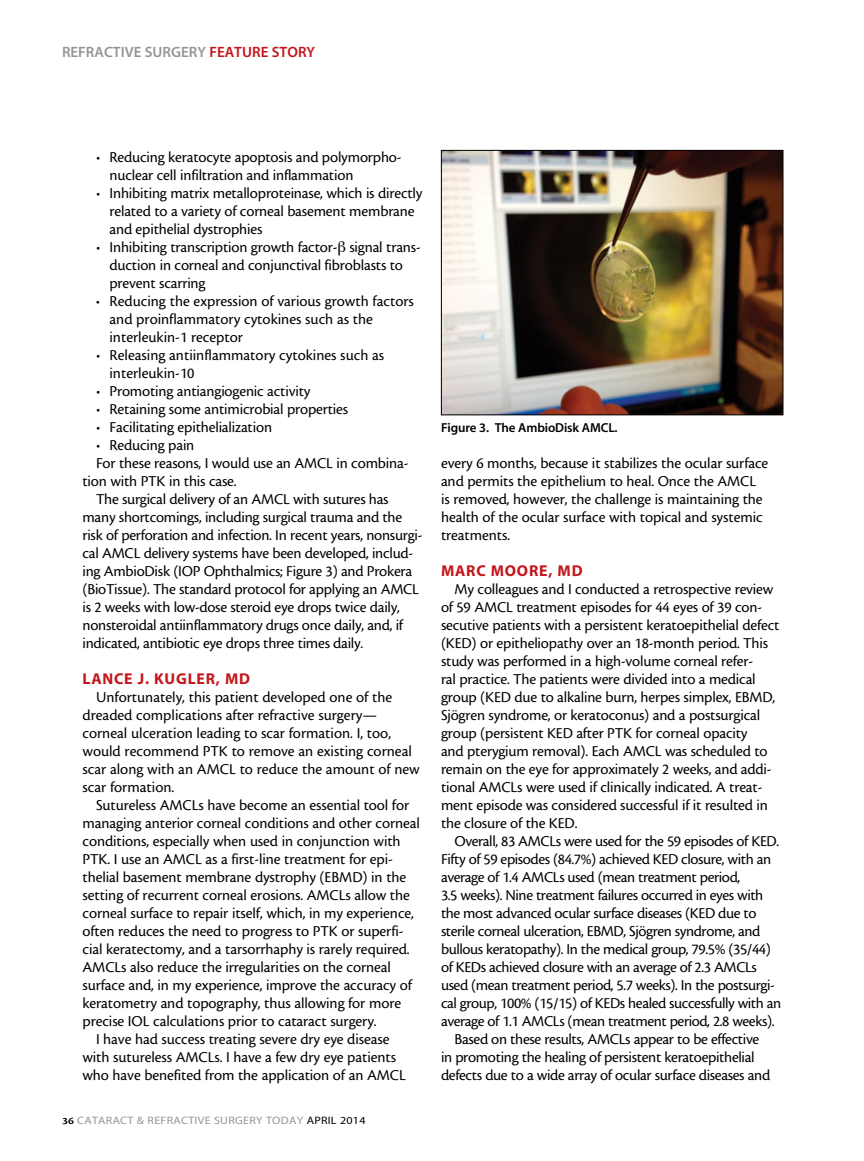
<style>
.page{position:relative;width:864px;height:1161px;background:#fff}
.page>*{position:absolute;margin:0;border:0;box-sizing:border-box;transform-origin:0 0}
.t1{font:15.75px/18px "Cronos MM 408 10";letter-spacing:-.01em;color:#000}
.t2{font:15.75px "Myriad MM 700 600";letter-spacing:.05em;color:#c4161c}
.t3{font:15px "Myriad MM 565 600";color:#939598}
.t4{font:13.05px "Myriad MM 565 600";letter-spacing:-.01em;color:#000}
.t5{font:10.8px "Myriad MM 400 600";letter-spacing:.025em;color:#939598;scale:1.11 1}
.s1{color:#c4161c}
.s2{font-family:"Cronos MM 574 8";font-size:10.2px;color:#000}
.s3{color:#000}
</style>
<div class="page">
<img style="left:443px;top:152px;width:338px;height:261px">
<div style="left:441px;top:150px;width:342px;height:265px;border:1px solid #000"></div>
<p class="t3" style="left:62px;top:45px;width:255px">REFRACTIVE SURGERY <span class="s1">FEATURE STORY</span></p>
<p class="t1" style="left:109px;top:148px;width:294px;text-indent:-13px">• Reducing keratocyte apoptosis and polymorpho&shy;nuclear cell infiltration and inflammation</p>
<p class="t1" style="left:109px;top:184px;width:315px;text-indent:-13px">• Inhibiting matrix metalloproteinase, which is directly related to a variety of corneal basement membrane and epithelial dystrophies</p>
<p class="t1" style="left:109px;top:238px;width:313px;text-indent:-13px">• Inhibiting transcription growth factor- signal trans&shy;duction in corneal and conjunctival fibroblasts to prevent scarring</p>
<p class="t1" style="left:109px;top:292px;width:306px;text-indent:-13px">• Reducing the expression of various growth factors and proinflammatory cytokines such as the interleukin-1 receptor</p>
<p class="t1" style="left:109px;top:346px;width:276px;text-indent:-13px">• Releasing antiinflammatory cytokines such as interleukin-10</p>
<p class="t1" style="left:96px;top:382px;width:216px">• Promoting antiangiogenic activity</p>
<p class="t1" style="left:96px;top:400px;width:254px">• Retaining some antimicrobial properties</p>
<p class="t1" style="left:96px;top:418px;width:178px">• Facilitating epithelialization</p>
<p class="t1" style="left:96px;top:436px;width:100px">• Reducing pain</p>
<p class="t1" style="left:96px;top:454px;width:314px">For these reasons, I would use an AMCL in combina-</p>
<p class="t1" style="left:83px;top:472px;width:156px">tion with PTK in this case.</p>
<p class="t1" style="left:96px;top:490px;width:294px">The surgical delivery of an AMCL with sutures has</p>
<p class="t1" style="left:83px;top:508px;width:321px">many shortcomings, including surgical trauma and the</p>
<p class="t1" style="left:83px;top:526px;width:342px">risk of perforation and infection. In recent years, nonsurgi-</p>
<p class="t1" style="left:83px;top:544px;width:332px">cal AMCL delivery systems have been developed, includ-</p>
<p class="t1" style="left:83px;top:562px;width:331px">ing AmbioDisk (IOP Ophthalmics; Figure 3) and Prokera</p>
<p class="t1" style="left:83px;top:580px;width:338px">(BioTissue). The standard protocol for applying an AMCL</p>
<p class="t1" style="left:83px;top:598px;width:319px">is 2 weeks with low-dose steroid eye drops twice daily,</p>
<p class="t1" style="left:83px;top:616px;width:322px">nonsteroidal antiinflammatory drugs once daily, and, if</p>
<p class="t1" style="left:83px;top:634px;width:282px">indicated, antibiotic eye drops three times daily.</p>
<p class="t2" style="left:83px;top:671px;width:169px">LANCE J. KUGLER, MD</p>
<p class="t1" style="left:83px;top:688px;width:339px;text-indent:13px">Unfortunately, this patient developed one of the dreaded complications after refractive surgery— corneal ulceration leading to scar formation. I, too, would recommend PTK to remove an existing corneal scar along with an AMCL to reduce the amount of new scar formation.</p>
<p class="t1" style="left:96px;top:796px;width:315px">Sutureless AMCLs have become an essential tool for</p>
<p class="t1" style="left:83px;top:815px;width:339px">managing anterior corneal conditions and other corneal</p>
<p class="t1" style="left:83px;top:833px;width:320px">conditions, especially when used in conjunction with</p>
<p class="t1" style="left:83px;top:851px;width:312px">PTK. I use an AMCL as a first-line treatment for epi-</p>
<p class="t1" style="left:83px;top:869px;width:325px">thelial basement membrane dystrophy (EBMD) in the</p>
<p class="t1" style="left:83px;top:887px;width:329px">setting of recurrent corneal erosions. AMCLs allow the</p>
<p class="t1" style="left:83px;top:905px;width:333px">corneal surface to repair itself, which, in my experience,</p>
<p class="t1" style="left:83px;top:923px;width:323px">often reduces the need to progress to PTK or superfi-</p>
<p class="t1" style="left:83px;top:941px;width:329px">cial keratectomy, and a tarsorrhaphy is rarely required.</p>
<p class="t1" style="left:83px;top:959px;width:310px">AMCLs also reduce the irregularities on the corneal</p>
<p class="t1" style="left:83px;top:977px;width:331px">surface and, in my experience, improve the accuracy of</p>
<p class="t1" style="left:83px;top:995px;width:320px">keratometry and topography, thus allowing for more</p>
<p class="t1" style="left:83px;top:1013px;width:296px">precise IOL calculations prior to cataract surgery.</p>
<p class="t1" style="left:96px;top:1031px;width:295px">I have had success treating severe dry eye disease</p>
<p class="t1" style="left:83px;top:1049px;width:315px">with sutureless AMCLs. I have a few dry eye patients</p>
<p class="t1" style="left:83px;top:1067px;width:325px">who have benefited from the application of an AMCL</p>
<p class="t5" style="left:62px;top:1115px;width:275px"><span class="s2">36</span> CATARACT &amp; REFRACTIVE SURGERY TODAY <span class="s3">APRIL 2014</span></p>
<p class="t4" style="left:441px;top:421px;width:178px">FIGURE 3. THE AMBIODISK AMCL.</p>
<p class="t1" style="left:441px;top:455px;width:329px">every 6 months, because it stabilizes the ocular surface and permits the epithelium to heal. Once the AMCL is removed, however, the challenge is maintaining the health of the ocular surface with topical and systemic treatments.</p>
<p class="t2" style="left:441px;top:563px;width:76px">MARC MOORE</p>
<p class="t2" style="left:548px;top:563px;width:36px">, MD</p>
<p class="t1" style="left:441px;top:581px;width:340px;text-indent:13px">My colleagues and I conducted a retrospective review of 59 AMCL treatment episodes for 44 eyes of 39 con&shy;secutive patients with a persistent keratoepithelial defect (KED) or epitheliopathy over an 18-month period. This study was performed in a high-volume corneal refer-<br>ral practice. The patients were divided into a medical group (KED due to alkaline burn, herpes simplex, EBMD, Sjögren syndrome, or keratoconus) and a postsurgical group (persistent KED after PTK for corneal opacity<br>and pterygium removal). Each AMCL was scheduled to remain on the eye for approximately 2 weeks, and addi&shy;tional AMCLs were used if clinically indicated. A treat&shy;ment episode was considered successful if it resulted in the closure of the KED.</p>
<p class="t1" style="left:455px;top:833px;width:326px">Overall, 83 AMCLs were used for the 59 episodes of KED.</p>
<p class="t1" style="left:441px;top:851px;width:332px">Fifty of 59 episodes (84.7%) achieved KED closure, with an</p>
<p class="t1" style="left:441px;top:869px;width:301px">average of 1.4 AMCLs used (mean treatment period,</p>
<p class="t1" style="left:441px;top:887px;width:324px">3.5 weeks). Nine treatment failures occurred in eyes with</p>
<p class="t1" style="left:441px;top:905px;width:317px">the most advanced ocular surface diseases (KED due to</p>
<p class="t1" style="left:441px;top:923px;width:321px">sterile corneal ulceration, EBMD, Sjögren syndrome, and</p>
<p class="t1" style="left:441px;top:941px;width:331px">bullous keratopathy). In the medical group, 79.5% (35/44)</p>
<p class="t1" style="left:441px;top:959px;width:317px">of KEDs achieved closure with an average of 2.3 AMCLs</p>
<p class="t1" style="left:441px;top:977px;width:335px">used (mean treatment period, 5.7 weeks). In the postsurgi-</p>
<p class="t1" style="left:441px;top:995px;width:342px">cal group, 100% (15/15) of KEDs healed successfully with an</p>
<p class="t1" style="left:441px;top:1013px;width:335px">average of 1.1 AMCLs (mean treatment period, 2.8 weeks).</p>
<p class="t1" style="left:455px;top:1031px;width:306px">Based on these results, AMCLs appear to be effective</p>
<p class="t1" style="left:441px;top:1049px;width:315px">in promoting the healing of persistent keratoepithelial</p>
<p class="t1" style="left:441px;top:1067px;width:331px">defects due to a wide array of ocular surface diseases and</p>
</div>
